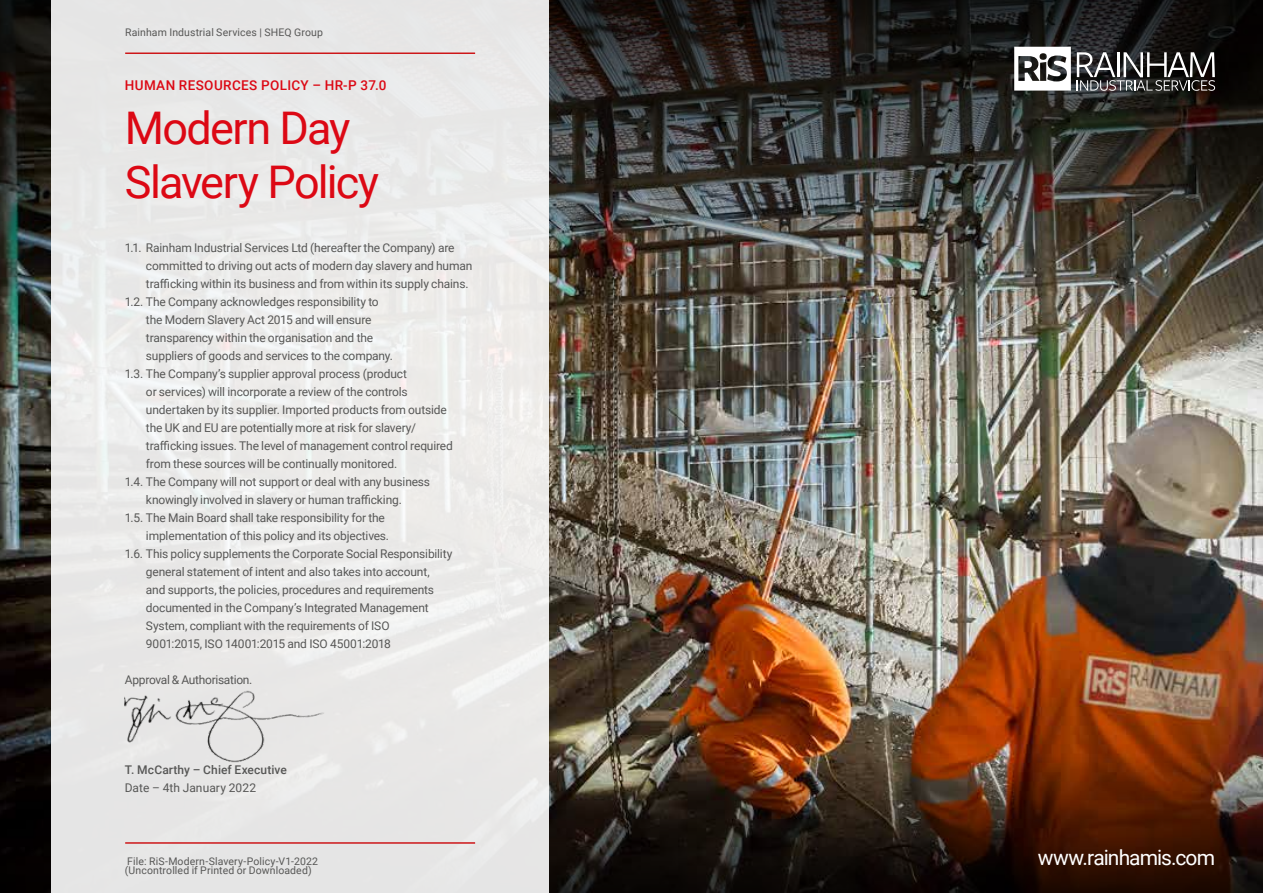
<style>
.page{position:relative;width:1263px;height:893px;background:#fff}
.page>*{position:absolute;margin:0;border:0;box-sizing:border-box;transform-origin:0 0}
.t1{font:45px/54px "Roboto";letter-spacing:-.04em;color:#dc0814}
.t2{font:21px "Roboto";letter-spacing:-.04em;color:#fff}
.t3{font:500 13.5px "Roboto";letter-spacing:.03em;color:#dc0814}
.t4{font:12px "Roboto";letter-spacing:-.015em;color:#575756}
.t5{font:500 12px "Roboto";letter-spacing:.005em;color:#575756}
.t6{font:12px "Roboto";letter-spacing:.005em;color:#575756}
.t7{font:10.5px/9.6px "Roboto";letter-spacing:.01em;color:#575756}
</style>
<div class="page">
<img style="left:0;top:332px;width:1263px;height:424px">
<img style="left:0;top:0;width:1263px;height:332px">
<svg style="left:0;top:756px;width:1263px;height:137px;background:#361e12"></svg>
<div style="left:51px;top:0;width:498px;height:893px;background:#e9e9e8"></div>
<hr style="left:125px;top:842px;width:350px;height:2px;background:#cd1719">
<hr style="left:125px;top:53px;width:350px;height:1px;background:#cd1719">
<img style="left:125px;top:690px;width:199px;height:72px">
<svg style="left:1014px;top:47px;width:57px;height:44px"></svg>
<svg style="left:1077px;top:52px;width:138px;height:39px"></svg>
<p class="t7" style="left:125px;top:27px;width:199px">Rainham Industrial Services | SHEQ Group</p>
<p class="t3" style="left:125px;top:76px;width:263px">HUMAN RESOURCES POLICY – HR-P 37.0</p>
<h1 class="t1" style="left:125px;top:99px;width:256px">Modern Day<br>Slavery Policy</h1>
<p class="t4" style="left:125px;top:239px;width:331px">1.1. Rainham Industrial Services Ltd (hereafter the Company) are</p>
<p class="t4" style="left:146px;top:257px;width:328px">committed to driving out acts of modern day slavery and human</p>
<p class="t4" style="left:146px;top:275px;width:324px">trafficking within its business and from within its supply chains.</p>
<p class="t4" style="left:125px;top:293px;width:256px">1.2. The Company acknowledges responsibility to</p>
<p class="t4" style="left:146px;top:311px;width:227px">the Modern Slavery Act 2015 and will ensure</p>
<p class="t4" style="left:146px;top:329px;width:229px">transparency within the organisation and the</p>
<p class="t4" style="left:146px;top:347px;width:249px">suppliers of goods and services to the company.</p>
<p class="t4" style="left:125px;top:365px;width:284px">1.3. The Company’s supplier approval process (product</p>
<p class="t4" style="left:146px;top:383px;width:263px">or services) will incorporate a review of the controls</p>
<p class="t4" style="left:146px;top:401px;width:302px">undertaken by its supplier. Imported products from outside</p>
<p class="t4" style="left:146px;top:419px;width:271px">the UK and EU are potentially more at risk for slavery/</p>
<p class="t4" style="left:146px;top:437px;width:309px">trafficking issues. The level of management control required</p>
<p class="t4" style="left:146px;top:455px;width:253px">from these sources will be continually monitored.</p>
<p class="t4" style="left:125px;top:473px;width:307px">1.4. The Company will not support or deal with any business</p>
<p class="t4" style="left:146px;top:491px;width:257px">knowingly involved in slavery or human trafficking.</p>
<p class="t4" style="left:125px;top:509px;width:262px">1.5. The Main Board shall take responsibility for the</p>
<p class="t4" style="left:146px;top:527px;width:245px">implementation of this policy and its objectives.</p>
<p class="t4" style="left:125px;top:545px;width:329px">1.6. This policy supplements the Corporate Social Responsibility</p>
<p class="t4" style="left:146px;top:563px;width:285px">general statement of intent and also takes into account,</p>
<p class="t4" style="left:146px;top:581px;width:290px">and supports, the policies, procedures and requirements</p>
<p class="t4" style="left:146px;top:599px;width:284px">documented in the Company’s Integrated Management</p>
<p class="t4" style="left:146px;top:617px;width:245px">System, compliant with the requirements of ISO</p>
<p class="t4" style="left:146px;top:635px;width:246px">9001:2015, ISO 14001:2015 and ISO 45001:2018</p>
<p class="t4" style="left:125px;top:671px;width:129px">Approval &amp; Authorisation.</p>
<p class="t5" style="left:125px;top:761px;width:164px">T. McCarthy – Chief Executive</p>
<p class="t6" style="left:125px;top:779px;width:133px">Date – 4th January 2022</p>
<p class="t7" style="left:125px;top:856px;width:195px">File: RiS-Modern-Slavery-Policy-V1-2022 (Uncontrolled if Printed or Downloaded)</p>
<h2 class="t2" style="left:1038px;top:843px;width:179px">www.rainhamis.com</h2>
</div>
